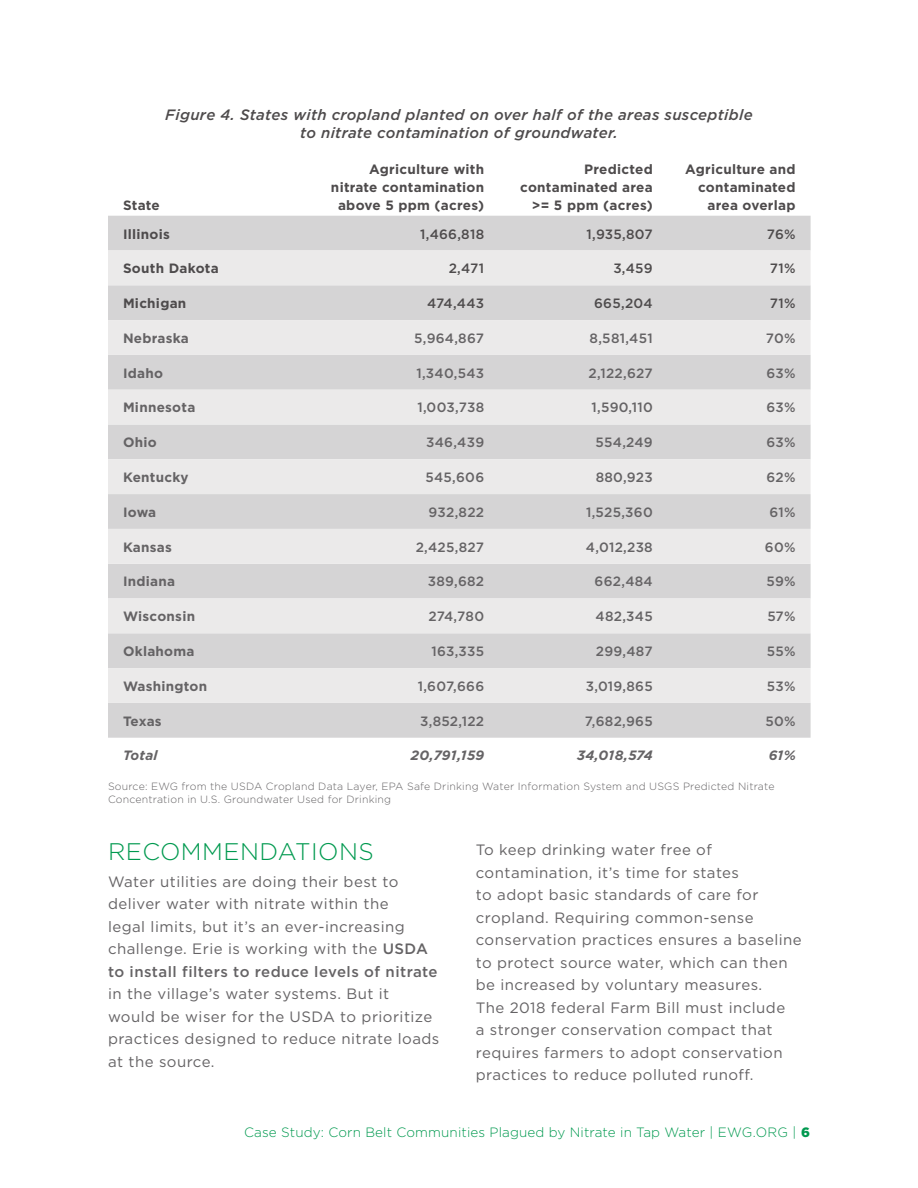
<style>
.page{position:relative;width:918px;height:1188px;background:#fff}
.page>*{position:absolute;margin:0;border:0;box-sizing:border-box;transform-origin:0 0}
.t1{font:300 24px "Gotham";letter-spacing:.02em;color:#00994f}
.t2{font:15px/22.5px "Gotham";letter-spacing:.03em;color:#656365}
.t3{font:italic 500 15px/18px "Gotham";letter-spacing:.02em;color:#4e4b4c;text-align:center}
.t4{font:500 13.5px "Gotham";letter-spacing:.02em;color:#656365}
.t5{font:700 13.5px/18px "Gotham";letter-spacing:.02em;color:#4e4b4c;text-align:right}
.t6{font:700 13.5px "Gotham";letter-spacing:.02em;color:#656365}
.t7{font:300 13.5px "Gotham";letter-spacing:.01em;color:#00994f}
.t8{font:500 13.5px "Gotham";letter-spacing:.02em;color:#4e4b4c}
.t9{font:italic 700 13.5px "Gotham";letter-spacing:.015em;color:#656365}
.t10{font:300 10.5px/12.8px "Gotham";letter-spacing:.02em;color:#656365}
.s1{font-weight:500}
.s2{font-weight:900}
</style>
<div class="page">
<div style="left:108px;top:216px;width:703px;height:522px;background:#d5d4d5"></div>
<svg style="left:108px;top:250px;width:703px;height:453px;fill:#ebeaea"></svg>
<p class="t3" style="left:165px;top:106px;width:589px">Figure 4. States with cropland planted on over half of the areas susceptible to nitrate contamination of groundwater.</p>
<p class="t5" style="left:123px;top:196px;width:38px">State</p>
<p class="t5" style="left:331px;top:160px;width:155px">Agriculture with nitrate contamination above 5 ppm (acres)</p>
<p class="t5" style="left:520px;top:160px;width:134px">Predicted contaminated area &gt;= 5 ppm (acres)</p>
<p class="t5" style="left:685px;top:160px;width:112px">Agriculture and contaminated area overlap</p>
<p class="t5" style="left:123px;top:225px;width:48px">Illinois</p>
<p class="t8" style="left:420px;top:225px;width:66px">1,466,818</p>
<p class="t8" style="left:586px;top:225px;width:68px">1,935,807</p>
<p class="t8" style="left:767px;top:225px;width:30px">76%</p>
<p class="t5" style="left:123px;top:259px;width:97px">South Dakota</p>
<p class="t8" style="left:449px;top:260px;width:37px">2,471</p>
<p class="t8" style="left:613px;top:260px;width:41px">3,459</p>
<p class="t8" style="left:770px;top:260px;width:27px">71%</p>
<p class="t5" style="left:123px;top:294px;width:65px">Michigan</p>
<p class="t8" style="left:427px;top:294px;width:59px">474,443</p>
<p class="t8" style="left:594px;top:294px;width:60px">665,204</p>
<p class="t8" style="left:770px;top:294px;width:27px">71%</p>
<p class="t6" style="left:123px;top:329px;width:67px">Nebraska</p>
<p class="t4" style="left:414px;top:329px;width:72px">5,964,867</p>
<p class="t4" style="left:590px;top:329px;width:65px">8,581,451</p>
<p class="t4" style="left:766px;top:329px;width:31px">70%</p>
<p class="t6" style="left:123px;top:364px;width:42px">Idaho</p>
<p class="t4" style="left:416px;top:364px;width:69px">1,340,543</p>
<p class="t4" style="left:589px;top:364px;width:66px">2,122,627</p>
<p class="t4" style="left:767px;top:364px;width:31px">63%</p>
<p class="t6" style="left:123px;top:399px;width:74px">Minnesota</p>
<p class="t4" style="left:417px;top:399px;width:68px">1,003,738</p>
<p class="t4" style="left:592px;top:399px;width:63px">1,590,110</p>
<p class="t4" style="left:767px;top:399px;width:31px">63%</p>
<p class="t6" style="left:123px;top:434px;width:35px">Ohio</p>
<p class="t4" style="left:426px;top:434px;width:59px">346,439</p>
<p class="t4" style="left:596px;top:434px;width:59px">554,249</p>
<p class="t4" style="left:767px;top:434px;width:31px">63%</p>
<p class="t6" style="left:123px;top:468px;width:67px">Kentucky</p>
<p class="t4" style="left:425px;top:468px;width:60px">545,606</p>
<p class="t4" style="left:596px;top:468px;width:59px">880,923</p>
<p class="t4" style="left:766px;top:468px;width:31px">62%</p>
<p class="t6" style="left:123px;top:503px;width:35px">Iowa</p>
<p class="t4" style="left:429px;top:503px;width:57px">932,822</p>
<p class="t4" style="left:586px;top:503px;width:68px">1,525,360</p>
<p class="t4" style="left:770px;top:503px;width:28px">61%</p>
<p class="t6" style="left:123px;top:538px;width:51px">Kansas</p>
<p class="t4" style="left:416px;top:538px;width:70px">2,425,827</p>
<p class="t4" style="left:586px;top:538px;width:68px">4,012,238</p>
<p class="t4" style="left:765px;top:538px;width:32px">60%</p>
<p class="t6" style="left:123px;top:573px;width:54px">Indiana</p>
<p class="t4" style="left:428px;top:573px;width:58px">389,682</p>
<p class="t4" style="left:595px;top:573px;width:60px">662,484</p>
<p class="t4" style="left:766px;top:573px;width:31px">59%</p>
<p class="t6" style="left:123px;top:608px;width:74px">Wisconsin</p>
<p class="t4" style="left:428px;top:608px;width:57px">274,780</p>
<p class="t4" style="left:596px;top:608px;width:59px">482,345</p>
<p class="t4" style="left:767px;top:608px;width:30px">57%</p>
<p class="t6" style="left:123px;top:642px;width:73px">Oklahoma</p>
<p class="t4" style="left:432px;top:642px;width:54px">163,335</p>
<p class="t4" style="left:596px;top:642px;width:58px">299,487</p>
<p class="t4" style="left:767px;top:642px;width:30px">55%</p>
<p class="t6" style="left:123px;top:677px;width:86px">Washington</p>
<p class="t4" style="left:418px;top:677px;width:68px">1,607,666</p>
<p class="t4" style="left:586px;top:677px;width:69px">3,019,865</p>
<p class="t4" style="left:767px;top:677px;width:30px">53%</p>
<p class="t6" style="left:123px;top:712px;width:40px">Texas</p>
<p class="t4" style="left:420px;top:712px;width:66px">3,852,122</p>
<p class="t4" style="left:585px;top:712px;width:70px">7,682,965</p>
<p class="t4" style="left:765px;top:712px;width:32px">50%</p>
<p class="t9" style="left:123px;top:747px;width:36px">Total</p>
<p class="t9" style="left:411px;top:747px;width:75px">20,791,159</p>
<p class="t9" style="left:577px;top:747px;width:77px">34,018,574</p>
<p class="t9" style="left:769px;top:747px;width:28px">61%</p>
<p class="t10" style="left:108px;top:780px;width:668px">Source: EWG from the USDA Cropland Data Layer, EPA Safe Drinking Water Information System and USGS Predicted Nitrate<br>Concentration in U.S. Groundwater Used for Drinking</p>
<h1 class="t1" style="left:108px;top:836px;width:267px">RECOMMENDATIONS</h1>
<p class="t2" style="left:108px;top:870px;width:331px">Water utilities are doing their best to deliver water with nitrate within the<br>legal limits, but it’s an ever-increasing challenge. Erie is working with the <span class="s1">USDA to install filters to reduce levels of nitrate</span></p>
<p class="t2" style="left:108px;top:982px;width:333px">in the village’s water systems. But it would be wiser for the USDA to prioritize practices designed to reduce nitrate loads at the source.</p>
<p class="t2" style="left:476px;top:838px;width:327px">To keep drinking water free of contamination, it’s time for states<br>to adopt basic standards of care for cropland. Requiring common-sense conservation practices ensures a baseline to protect source water, which can then be increased by voluntary measures.<br>The 2018 federal Farm Bill must include<br>a stronger conservation compact that requires farmers to adopt conservation practices to reduce polluted runoff.</p>
<p class="t7" style="left:244px;top:1124px;width:567px">Case Study: Corn Belt Communities Plagued by Nitrate in Tap Water | EWG.ORG | <span class="s2">6</span></p>
</div>
